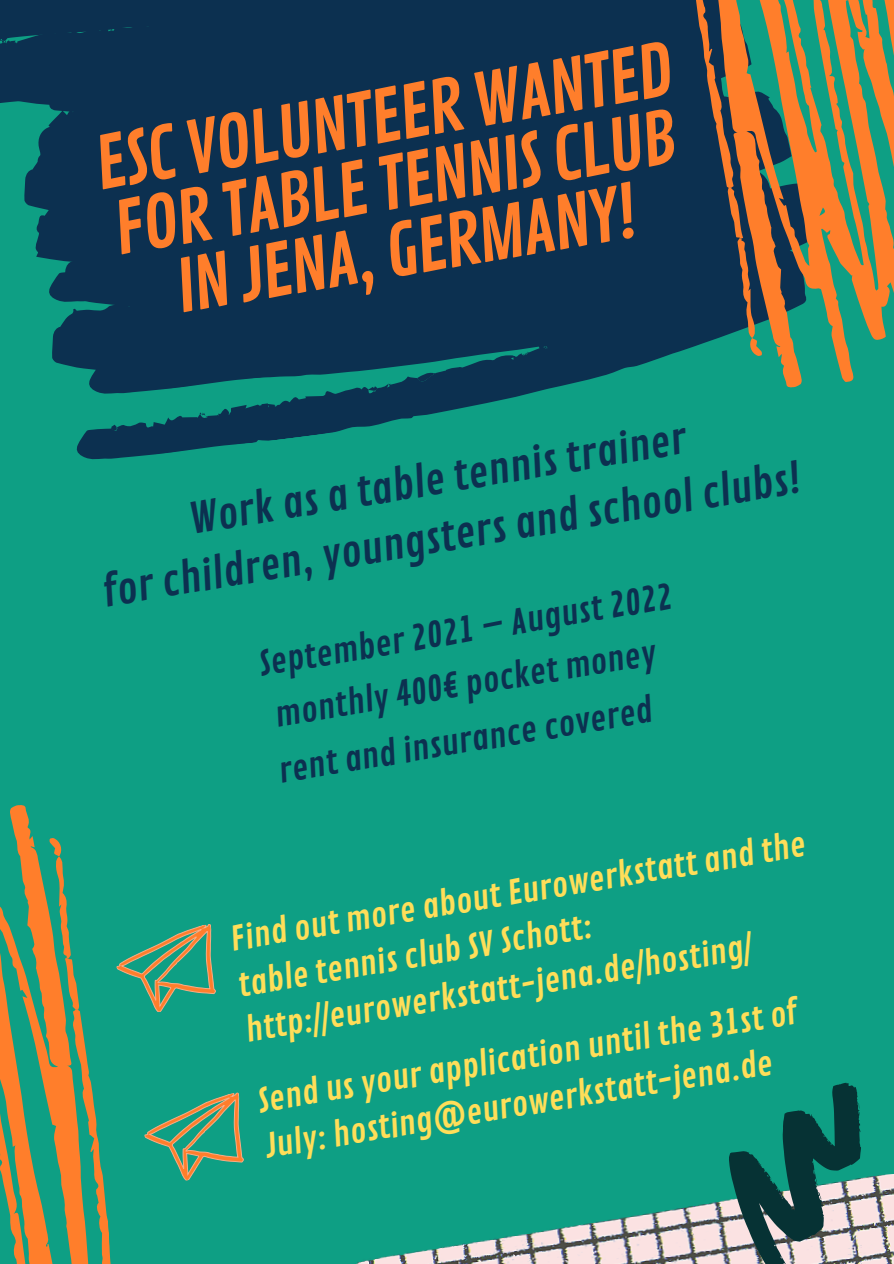
<style>
.page{position:relative;width:894px;height:1264px;background:#fff}
.page>*{position:absolute;margin:0;border:0;box-sizing:border-box;transform-origin:0 0}
.t1{font:71.25px/67.2px "Contrail One";color:#ff7e2b;text-align:center}
.t2{font:41.7px "Contrail One";color:#0c3050}
.t3{font:33.75px "Contrail One";color:#0c3050}
.t4{font:33px/47.1px "Contrail One";color:#ffde59}
</style>
<div class="page">
<div style="left:0;top:0;width:893px;height:1263px;background:#0e9f84"></div>
<svg style="left:76px;top:415px;width:348px;height:45px"></svg>
<svg style="left:111px;top:424px;width:6px;height:7px"></svg>
<svg style="left:200px;top:415px;width:7px;height:2px"></svg>
<svg style="left:0;top:0;width:657px;height:415px;background:#0c3c56"></svg>
<svg style="left:429px;top:305px;width:18px;height:12px"></svg>
<svg style="left:123px;top:359px;width:6px;height:7px"></svg>
<svg style="left:280px;top:337px;width:9px;height:7px"></svg>
<svg style="left:380px;top:318px;width:23px;height:8px"></svg>
<svg style="left:648px;top:211px;width:7px;height:5px"></svg>
<svg style="left:535px;top:286px;width:5px;height:5px"></svg>
<svg style="left:593px;top:122px;width:9px;height:6px"></svg>
<svg style="left:637px;top:3px;width:19px;height:18px"></svg>
<svg style="left:212px;top:347px;width:8px;height:5px"></svg>
<img style="left:357px;top:1174px;width:536px;height:89px">
<svg style="left:657px;top:0;width:236px;height:388px"></svg>
<svg style="left:727px;top:187px;width:35px;height:170px;background:#615a4a"></svg>
<svg style="left:0;top:805px;width:111px;height:458px"></svg>
<svg style="left:49px;top:837px;width:30px;height:173px"></svg>
<svg style="left:716px;top:1082px;width:151px;height:181px"></svg>
<svg style="left:116px;top:924px;width:100px;height:88px"></svg>
<svg style="left:144px;top:1092px;width:100px;height:89px"></svg>
<p class="t1" style="left:90px;top:132px;width:587px;rotate:-9deg">ESC VOLUNTEER WANTED<br>FOR TABLE TENNIS CLUB<br>IN JENA, GERMANY!</p>
<p class="t2" style="left:185px;top:494px;width:504px;rotate:-9deg">Work as a table tennis trainer</p>
<p class="t2" style="left:99px;top:566px;width:707px;rotate:-9deg">for children, youngsters and school clubs!</p>
<p class="t3" style="left:256px;top:643px;width:420px;rotate:-9deg">September 2021 – August 2022</p>
<p class="t3" style="left:272px;top:694px;width:387px;rotate:-9deg">monthly 400€ pocket money</p>
<p class="t3" style="left:275px;top:750px;width:380px;rotate:-9deg">rent and insurance covered</p>
<p class="t4" style="left:227px;top:915px;width:584px;rotate:-9deg">Find out more about Eurowerkstatt and the table tennis club SV Schott:</p>
<p class="t4" style="left:242px;top:1006px;width:514px;rotate:-9deg">http:/ eurowerkstatt-jena.de/hosting/</p>
<p class="t4" style="left:254px;top:1077px;width:548px;line-height:46.2px;rotate:-9deg">Send us your application until the 31st of<br>July: hosting@eurowerkstatt-jena.de</p>
</div>
